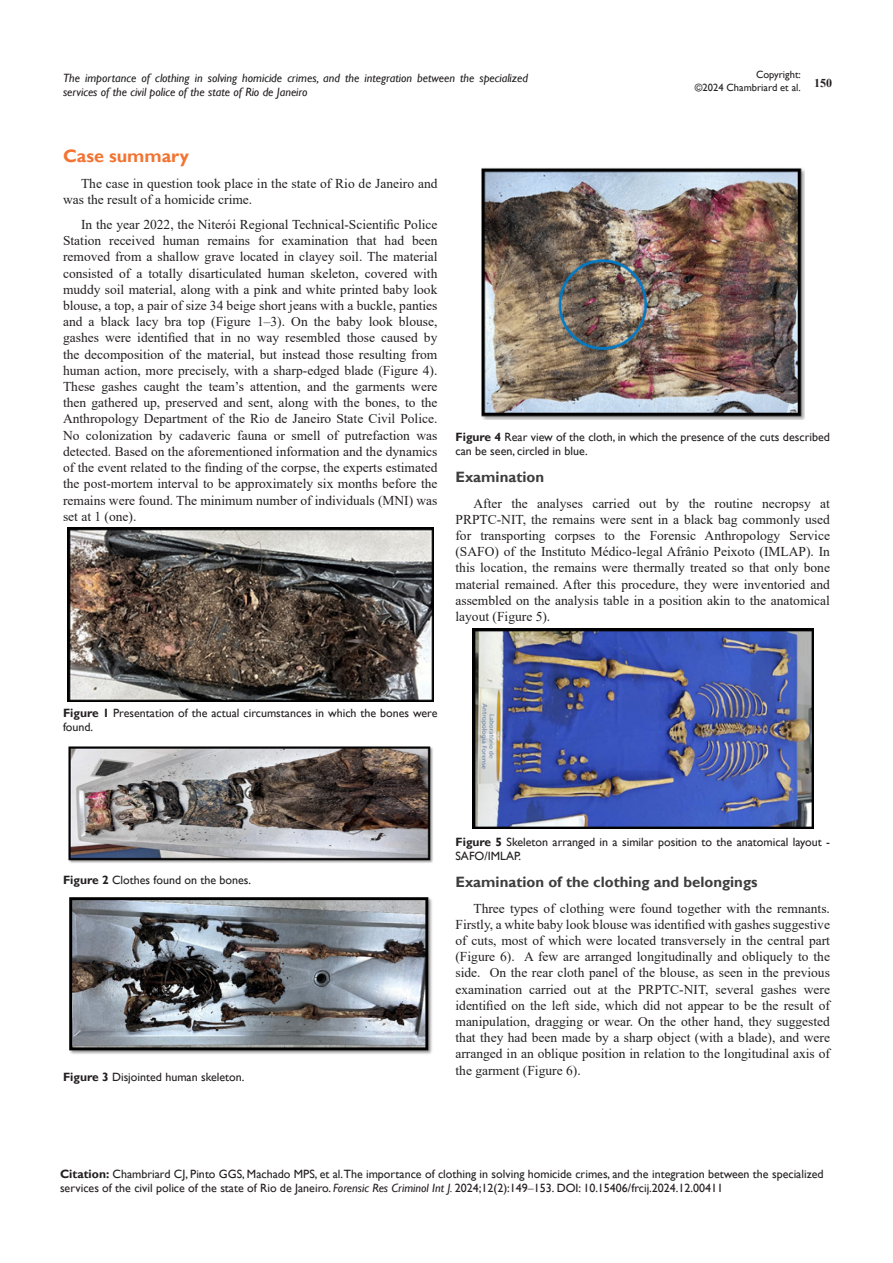
<style>
.page{position:relative;width:893px;height:1263px;background:#fff}
.page>*{position:absolute;margin:0;border:0;box-sizing:border-box;transform-origin:0 0}
.List_Paragraph{font:700 18px "Gill Sans";color:#f37331}
.t1{font:700 15px "Gill Sans";color:#3e3e3f}
.t2{font:13.5px/16.2px "Times New Roman";color:#231f20;text-align:justify}
.Citation{font:12px/14.4px "Gill Sans";color:#231f20}
.t3{font:italic 12px/14.4px "Gill Sans";color:#231f20}
.yiv5705345820ydpad69{font:12px/14.4px "Gill Sans";color:#231f20}
.t4{font:700 12px "Times New Roman";color:#231f20}
.t5{font:10.5px/12.6px "Gill Sans";color:#231f20;text-align:right}
.s1{font-weight:700}
.s2{font-style:italic}
.s3{font-family:"Times New Roman"}
</style>
<div class="page">
<img style="left:68px;top:528px;width:365px;height:173px">
<img style="left:68px;top:746px;width:365px;height:117px">
<img style="left:69px;top:897px;width:363px;height:157px">
<img style="left:481px;top:167px;width:323px;height:252px">
<img style="left:473px;top:629px;width:340px;height:199px">
<p class="t5" style="left:695px;top:69px;width:107px">Copyright:<br>©2024 Chambriard et al.</p>
<p class="t3" style="left:63px;top:71px;width:466px">The importance of clothing in solving homicide crimes, and the integration between the specialized services of the civil police of the state of Rio de Janeiro</p>
<p class="t4" style="left:814px;top:75px;width:19px">150</p>
<p class="List_Paragraph" style="left:63px;top:146px;width:128px">Case summary</p>
<p class="t2" style="left:63px;top:175px;width:376px;text-indent:18px">The case in question took place in the state of Rio de Janeiro and was the result of a homicide crime.</p>
<p class="t2" style="left:63px;top:216px;width:376px;text-indent:18px">In the year 2022, the Niterói Regional Technical-Scientific Police Station received human remains for examination that had been removed from a shallow grave located in clayey soil. The material consisted of a totally disarticulated human skeleton, covered with muddy soil material, along with a pink and white printed baby look blouse, a top, a pair of size 34 beige short jeans with a buckle, panties and a black lacy bra top (Figure 1–3). On the baby look blouse, gashes were identified that in no way resembled those caused by the decomposition of the material, but instead those resulting from human action, more precisely, with a sharp-edged blade (Figure 4).<br>These gashes caught the team’s attention, and the garments were then gathered up, preserved and sent, along with the bones, to the Anthropology Department of the Rio de Janeiro State Civil Police.<br>No colonization by cadaveric fauna or smell of putrefaction was detected. Based on the aforementioned information and the dynamics of the event related to the finding of the corpse, the experts estimated the post-mortem interval to be approximately six months before the remains were found. The minimum number of individuals (MNI) was set at 1 (one).</p>
<p class="yiv5705345820ydpad69" style="left:455px;top:430px;width:376px"><span class="s1">Figure 4</span> Rear view of the cloth, in which the presence of the cuts described can be seen, circled in blue.</p>
<p class="t1" style="left:455px;top:468px;width:90px">Examination</p>
<p class="t2" style="left:455px;top:494px;width:376px;text-indent:18px">After the analyses carried out by the routine necropsy at PRPTC-NIT, the remains were sent in a black bag commonly used for transporting corpses to the Forensic Anthropology Service (SAFO) of the Instituto Médico-legal Afrânio Peixoto (IMLAP). In this location, the remains were thermally treated so that only bone material remained. After this procedure, they were inventoried and assembled on the analysis table in a position akin to the anatomical layout (Figure 5).</p>
<p class="Citation" style="left:63px;top:706px;width:376px"><span class="s1">Figure 1</span> Presentation of the actual circumstances in which the bones were found.</p>
<p class="Citation" style="left:63px;top:873px;width:190px"><span class="s1">Figure 2</span> Clothes found on the bones.</p>
<p class="Citation" style="left:63px;top:1069px;width:183px"><span class="s1">Figure 3</span> Disjointed human skeleton.</p>
<p class="Citation" style="left:455px;top:835px;width:376px"><span class="s1">Figure 5</span> Skeleton arranged in a similar position to the anatomical layout -<br>SAFO/IMLAP.</p>
<p class="t1" style="left:455px;top:873px;width:304px">Examination of the clothing and belongings</p>
<p class="t2" style="left:455px;top:899px;width:376px;text-indent:18px">Three types of clothing were found together with the remnants.<br>Firstly, a white baby look blouse was identified with gashes suggestive of cuts, most of which were located transversely in the central part (Figure 6). A few are arranged longitudinally and obliquely to the side. On the rear cloth panel of the blouse, as seen in the previous examination carried out at the PRPTC-NIT, several gashes were identified on the left side, which did not appear to be the result of manipulation, dragging or wear. On the other hand, they suggested that they had been made by a sharp object (with a blade), and were arranged in an oblique position in relation to the longitudinal axis of the garment (Figure 6).</p>
<p class="Citation" style="left:60px;top:1167px;width:765px"><span class="s1">Citation:</span> Chambriard CJ, Pinto GGS, Machado MPS, et al.The importance of clothing in solving homicide crimes, and the integration between the specialized services of the civil police of the state of Rio de Janeiro. <span class="s2">Forensic Res Criminol Int J.</span> 2024;12(2):149<span class="s3">‒</span>153. DOI: 10.15406/frcij.2024.12.00411</p>
</div>
